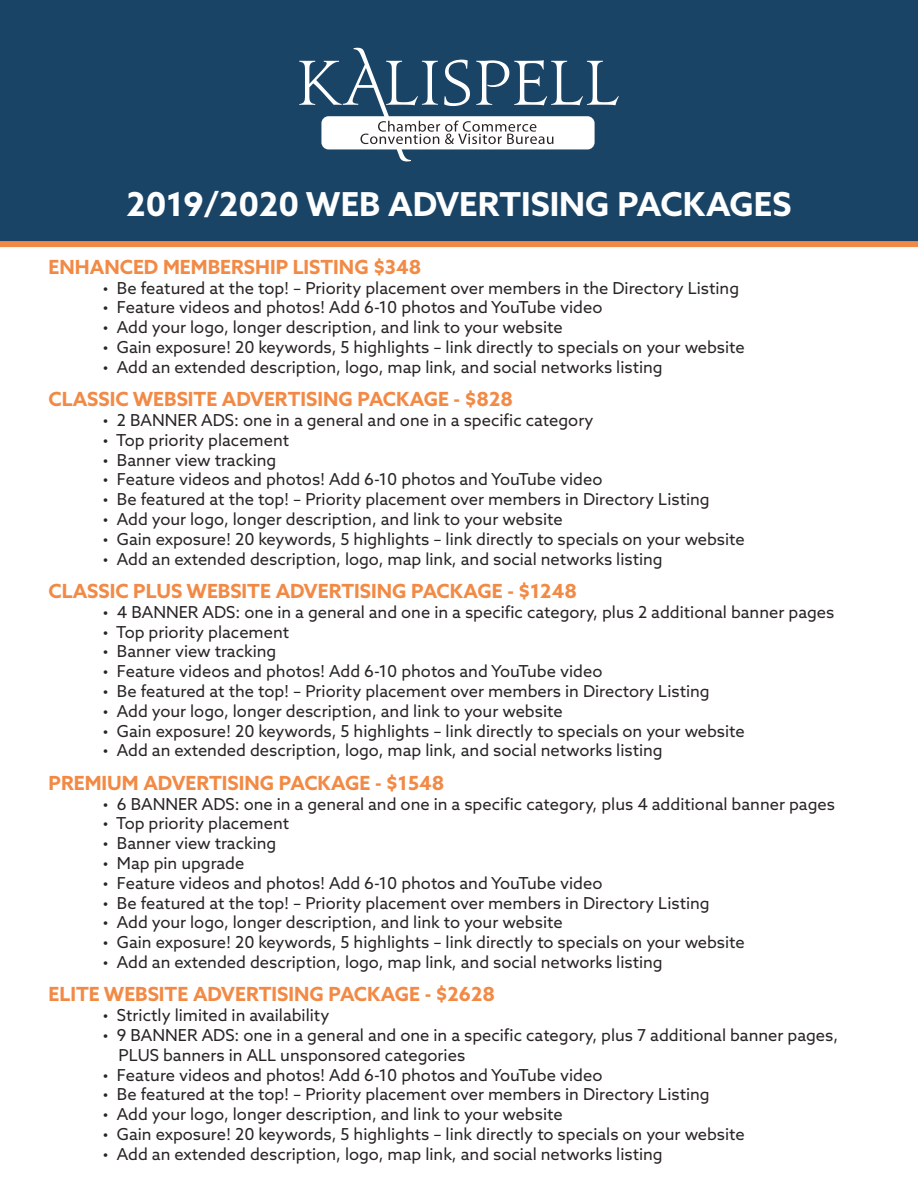
<style>
.page{position:relative;width:918px;height:1188px;background:#fff}
.page>*{position:absolute;margin:0;border:0;box-sizing:border-box;transform-origin:0 0}
.t1{font:700 33px "Azo Sans";color:#fff}
.t2{font:700 19.5px "Azo Sans";color:#f28a45}
.t3{font:16.5px/19.8px "Azo Sans";color:#2a2525}
</style>
<div class="page">
<div style="left:0;top:0;width:918px;height:244px;background:#1a4466"></div>
<svg style="left:299px;top:48px;width:320px;height:113px"></svg>
<div style="left:0;top:241px;width:918px;height:6px;background:#f28a45"></div>
<p class="t1" style="left:127px;top:183px;width:666px">2019/2020 WEB ADVERTISING PACKAGES</p>
<p class="t2" style="left:49px;top:254px;width:374px">ENHANCED MEMBERSHIP LISTING $348</p>
<p class="t3" style="left:103px;top:278px;width:638px">• Be featured at the top! – Priority placement over members in the Directory Listing</p>
<p class="t3" style="left:103px;top:297px;width:501px">• Feature videos and photos! Add 6-10 photos and YouTube video</p>
<p class="t3" style="left:103px;top:317px;width:462px">• Add your logo, longer description, and link to your website</p>
<p class="t3" style="left:103px;top:337px;width:644px">• Gain exposure! 20 keywords, 5 highlights – link directly to specials on your website</p>
<p class="t3" style="left:103px;top:357px;width:562px">• Add an extended description, logo, map link, and social networks listing</p>
<p class="t2" style="left:49px;top:386px;width:466px">CLASSIC WEBSITE ADVERTISING PACKAGE - $828</p>
<p class="t3" style="left:103px;top:410px;width:492px">• 2 BANNER ADS: one in a general and one in a specific category</p>
<p class="t3" style="left:103px;top:430px;width:188px">• Top priority placement</p>
<p class="t3" style="left:103px;top:450px;width:175px">• Banner view tracking</p>
<p class="t3" style="left:103px;top:469px;width:501px">• Feature videos and photos! Add 6-10 photos and YouTube video</p>
<p class="t3" style="left:103px;top:489px;width:609px">• Be featured at the top! – Priority placement over members in Directory Listing</p>
<p class="t3" style="left:103px;top:509px;width:462px">• Add your logo, longer description, and link to your website</p>
<p class="t3" style="left:103px;top:529px;width:644px">• Gain exposure! 20 keywords, 5 highlights – link directly to specials on your website</p>
<p class="t3" style="left:103px;top:549px;width:562px">• Add an extended description, logo, map link, and social networks listing</p>
<p class="t2" style="left:49px;top:578px;width:530px">CLASSIC PLUS WEBSITE ADVERTISING PACKAGE - $1248</p>
<p class="t3" style="left:103px;top:602px;width:733px">• 4 BANNER ADS: one in a general and one in a specific category, plus 2 additional banner pages</p>
<p class="t3" style="left:103px;top:622px;width:188px">• Top priority placement</p>
<p class="t3" style="left:103px;top:641px;width:175px">• Banner view tracking</p>
<p class="t3" style="left:103px;top:661px;width:501px">• Feature videos and photos! Add 6-10 photos and YouTube video</p>
<p class="t3" style="left:103px;top:681px;width:609px">• Be featured at the top! – Priority placement over members in Directory Listing</p>
<p class="t3" style="left:103px;top:701px;width:462px">• Add your logo, longer description, and link to your website</p>
<p class="t3" style="left:103px;top:721px;width:644px">• Gain exposure! 20 keywords, 5 highlights – link directly to specials on your website</p>
<p class="t3" style="left:103px;top:740px;width:562px">• Add an extended description, logo, map link, and social networks listing</p>
<p class="t2" style="left:49px;top:770px;width:397px">PREMIUM ADVERTISING PACKAGE - $1548</p>
<p class="t3" style="left:103px;top:794px;width:734px">• 6 BANNER ADS: one in a general and one in a specific category, plus 4 additional banner pages</p>
<p class="t3" style="left:103px;top:813px;width:188px">• Top priority placement</p>
<p class="t3" style="left:103px;top:833px;width:175px">• Banner view tracking</p>
<p class="t3" style="left:103px;top:853px;width:143px">• Map pin upgrade</p>
<p class="t3" style="left:103px;top:873px;width:501px">• Feature videos and photos! Add 6-10 photos and YouTube video</p>
<p class="t3" style="left:103px;top:893px;width:609px">• Be featured at the top! – Priority placement over members in Directory Listing</p>
<p class="t3" style="left:103px;top:912px;width:462px">• Add your logo, longer description, and link to your website</p>
<p class="t3" style="left:103px;top:932px;width:644px">• Gain exposure! 20 keywords, 5 highlights – link directly to specials on your website</p>
<p class="t3" style="left:103px;top:952px;width:562px">• Add an extended description, logo, map link, and social networks listing</p>
<p class="t2" style="left:49px;top:981px;width:448px">ELITE WEBSITE ADVERTISING PACKAGE - $2628</p>
<p class="t3" style="left:103px;top:1005px;width:228px">• Strictly limited in availability</p>
<p class="t3" style="left:119px;top:1025px;width:721px;text-indent:-16px">• 9 BANNER ADS: one in a general and one in a specific category, plus 7 additional banner pages,<br>PLUS banners in ALL unsponsored categories</p>
<p class="t3" style="left:103px;top:1065px;width:501px">• Feature videos and photos! Add 6-10 photos and YouTube video</p>
<p class="t3" style="left:103px;top:1084px;width:609px">• Be featured at the top! – Priority placement over members in Directory Listing</p>
<p class="t3" style="left:103px;top:1104px;width:462px">• Add your logo, longer description, and link to your website</p>
<p class="t3" style="left:103px;top:1124px;width:644px">• Gain exposure! 20 keywords, 5 highlights – link directly to specials on your website</p>
<p class="t3" style="left:103px;top:1144px;width:562px">• Add an extended description, logo, map link, and social networks listing</p>
</div>
